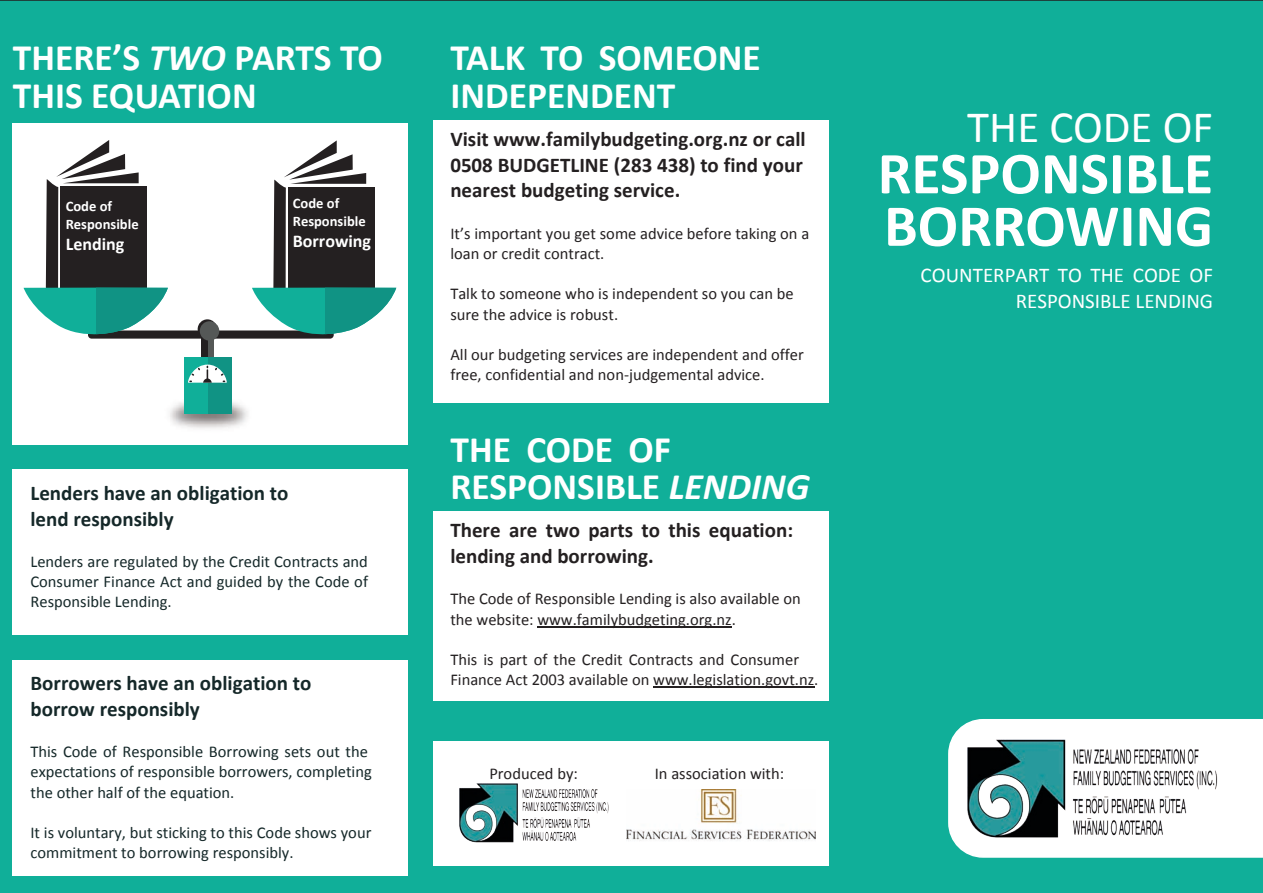
<style>
.page{position:relative;width:1263px;height:893px;background:#fff}
.page>*{position:absolute;margin:0;border:0;box-sizing:border-box;transform-origin:0 0}
.t1{font:700 60px/52.5px "Calibri";color:#fff}
.t2{font:45px "Calibri";color:#fff}
.t3{font:700 37.5px/37.5px "Calibri";color:#fff}
.t4{font:700 21px/25.7px "Calibri";color:#242021}
.t5{font:700 21px/25.7px "Calibri";color:#152829}
.t6{font:21px/25.7px "Calibri";color:#fff;text-align:right}
.t7{font:700 18px "Calibri";color:#fff}
.t8{font:16.5px/20.1px "Calibri";color:#242021}
.t9{font:16.5px/20.1px "Calibri";color:#152829}
.t10{font:700 14.55px/17.9px "Calibri";color:#fff}
.s1{font-style:italic}
</style>
<div class="page">
<div style="left:0;top:0;width:421px;height:893px;background:#10af99"></div>
<div style="left:13px;top:123px;width:395px;height:322px;background:#fff"></div>
<img style="left:142px;top:402px;width:133px;height:50px">
<div style="left:207px;top:336px;width:7px;height:23px;background:#555857"></div>
<div style="left:201px;top:336px;width:7px;height:23px;background:#242021"></div>
<div style="left:88px;top:330px;width:246px;height:9px;background:#242021;border-radius:4px"></div>
<svg style="left:23px;top:140px;width:145px;height:199px"></svg>
<svg style="left:252px;top:140px;width:144px;height:199px"></svg>
<div style="left:184px;top:357px;width:48px;height:56px;background:#10af99"></div>
<div style="left:208px;top:357px;width:24px;height:56px;background:#109384"></div>
<svg style="left:188px;top:365px;width:39px;height:18px"></svg>
<div style="left:13px;top:470px;width:395px;height:165px;background:#fff"></div>
<div style="left:13px;top:660px;width:395px;height:215px;background:#fff"></div>
<svg style="left:198px;top:319px;width:19px;height:20px"></svg>
<div style="left:200px;top:321px;width:19px;height:20px;background:#555857;border-radius:50%"></div>
<div style="left:421px;top:0;width:421px;height:893px;background:#10af99"></div>
<div style="left:434px;top:741px;width:395px;height:124px;background:#fff"></div>
<div style="left:434px;top:121px;width:395px;height:282px;background:#fff"></div>
<img style="left:459px;top:784px;width:150px;height:59px">
<div style="left:434px;top:512px;width:395px;height:189px;background:#fff"></div>
<hr style="left:537px;top:626px;width:195px;height:1px;background:#242021">
<hr style="left:653px;top:687px;width:161px;height:1px;background:#242021">
<img style="left:627px;top:789px;width:189px;height:52px">
<div style="left:842px;top:0;width:421px;height:893px;background:#10af99"></div>
<svg style="left:948px;top:719px;width:315px;height:139px"></svg>
<img style="left:967px;top:740px;width:253px;height:99px">
<h3 class="t3" style="left:13px;top:42px;width:372px">THERE’S <span class="s1">TWO</span> PARTS TO<br>THIS EQUATION</h3>
<p class="t10" style="left:66px;top:198px;width:74px">Code of<br>Responsible</p>
<p class="t7" style="left:66px;top:236px;width:60px">Lending</p>
<p class="t10" style="left:293px;top:195px;width:74px">Code of<br>Responsible</p>
<p class="t7" style="left:293px;top:233px;width:80px">Borrowing</p>
<p class="t5" style="left:30px;top:482px;width:260px">Lenders have an obligation to lend responsibly</p>
<p class="t9" style="left:30px;top:553px;width:339px;text-align:justify">Lenders are regulated by the Credit Contracts and Consumer Finance Act and guided by the Code of Responsible Lending.</p>
<p class="t5" style="left:30px;top:672px;width:282px">Borrowers have an obligation to borrow responsibly</p>
<p class="t9" style="left:30px;top:743px;width:343px">This Code of Responsible Borrowing sets out the expectations of responsible borrowers, completing the other half of the equation.</p>
<p class="t9" style="left:30px;top:824px;width:342px">It is voluntary, but sticking to this Code shows your commitment to borrowing responsibly.</p>
<h3 class="t3" style="left:450px;top:42px;width:312px">TALK TO SOMEONE<br>INDEPENDENT</h3>
<p class="t4" style="left:450px;top:128px;width:357px">Visit www.familybudgeting.org.nz or call<br>0508 BUDGETLINE (283 438) to find your nearest budgeting service.</p>
<p class="t8" style="left:450px;top:225px;width:360px">It’s important you get some advice before taking on a loan or credit contract.</p>
<p class="t8" style="left:450px;top:285px;width:345px">Talk to someone who is independent so you can be sure the advice is robust.</p>
<p class="t8" style="left:450px;top:346px;width:355px">All our budgeting services are independent and offer free, confidential and non-judgemental advice.</p>
<h3 class="t3" style="left:450px;top:433px;width:361px">THE CODE OF<br>RESPONSIBLE <span class="s1">LENDING</span></h3>
<p class="t4" style="left:450px;top:519px;width:344px">There are two parts to this equation: lending and borrowing.</p>
<p class="t8" style="left:450px;top:590px;width:352px">The Code of Responsible Lending is also available on the website: www.familybudgeting.org.nz.</p>
<p class="t8" style="left:450px;top:651px;width:370px">This is part of the Credit Contracts and Consumer<br>Finance Act 2003 available on www.legislation.govt.nz.</p>
<p class="t8" style="left:489px;top:765px;width:90px">Produced by:</p>
<p class="t8" style="left:655px;top:765px;width:131px">In association with:</p>
<h2 class="t2" style="left:967px;top:108px;width:247px">THE CODE OF</h2>
<h1 class="t1" style="left:878px;top:152px;width:337px">RESPONSIBLE<br>BORROWING</h1>
<p class="t6" style="left:921px;top:264px;width:294px">COUNTERPART TO THE CODE OF<br>RESPONSIBLE LENDING</p>
</div>
